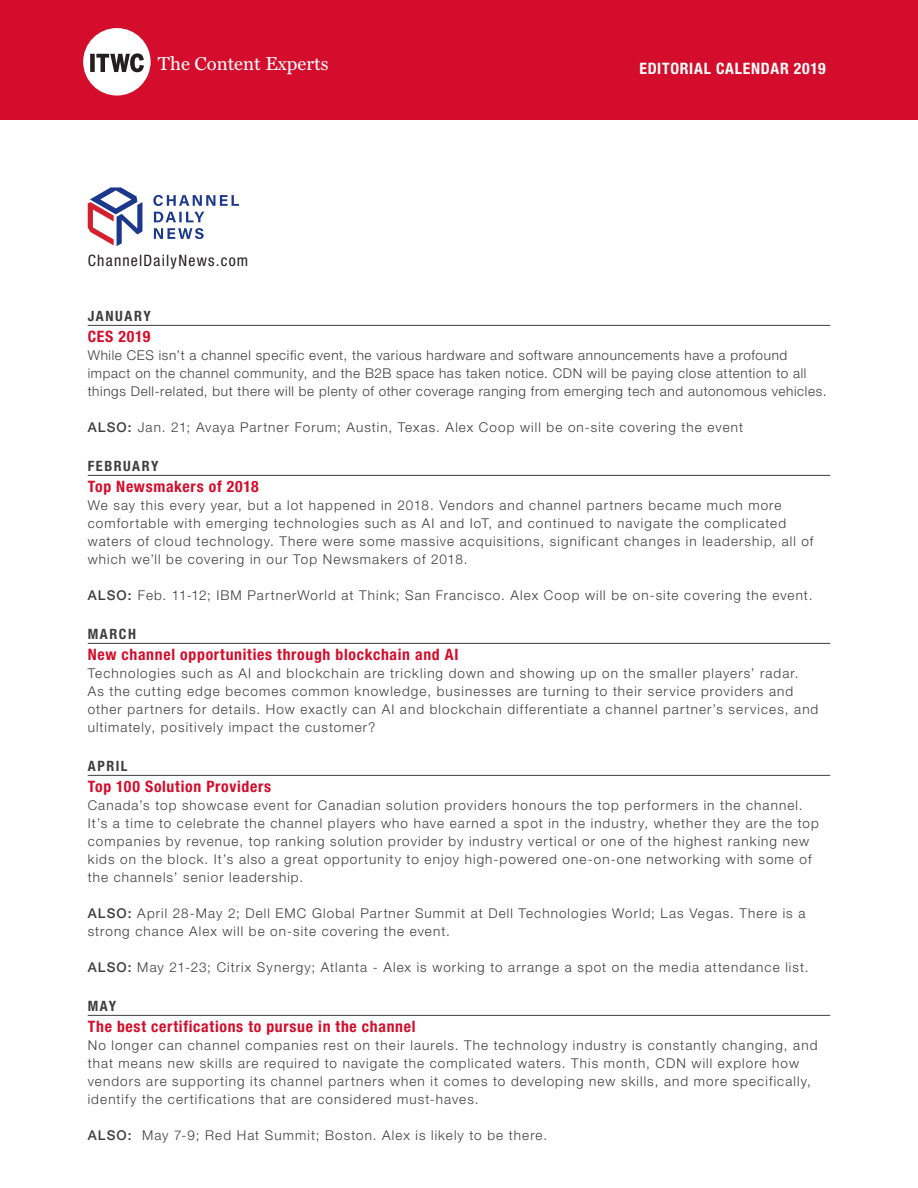
<style>
.page{position:relative;width:918px;height:1188px;background:#fff}
.page>*{position:absolute;margin:0;border:0;box-sizing:border-box;transform-origin:0 0}
.t1{font:18.75px "Miller Text";color:#fff}
.red_title{font:700 condensed 15.75px "Helvetica Neue LT Std";letter-spacing:.045em;color:#d30d2b}
.t2{font:700 condensed 15.75px "Helvetica Neue LT Std";letter-spacing:.045em;color:#fff}
.red_title-2{font:condensed 15.75px "Helvetica Neue LT Std";letter-spacing:.08em;color:#231f20}
.date_lined{font:700 condensed 14.25px "Helvetica Neue LT Std";letter-spacing:.105em;color:#3e3e3f}
.Body{font:300 13.5px/18px "Helvetica Neue LT Std";letter-spacing:.08em;color:#3e3e3f}
.Body-2{font:300 13.5px/18px "Helvetica Neue LT Std";letter-spacing:.05em;color:#3e3e3f}
.s1{font-weight:500}
</style>
<div class="page">
<div style="left:0;top:0;width:918px;height:120px;background:#d30d2b"></div>
<div style="left:83px;top:28px;width:68px;height:68px;background:#fff;border-radius:50%"></div>
<svg style="left:90px;top:53px;width:54px;height:19px"></svg>
<hr style="left:88px;top:325px;width:742px;height:1px;background:#3e3e3f">
<hr style="left:88px;top:475px;width:742px;height:1px;background:#3e3e3f">
<hr style="left:88px;top:643px;width:742px;height:1px;background:#3e3e3f">
<hr style="left:88px;top:775px;width:742px;height:1px;background:#3e3e3f">
<hr style="left:88px;top:1015px;width:742px;height:1px;background:#3e3e3f">
<svg style="left:88px;top:187px;width:54px;height:59px"></svg>
<svg style="left:154px;top:228px;width:50px;height:11px"></svg>
<svg style="left:154px;top:212px;width:50px;height:10px"></svg>
<svg style="left:153px;top:195px;width:86px;height:11px"></svg>
<h1 class="t1" style="left:158px;top:53px;width:172px">The Content Experts</h1>
<p class="t2" style="left:639px;top:59px;width:188px">EDITORIAL CALENDAR 2019</p>
<p class="red_title-2" style="left:88px;top:251px;width:162px">ChannelDailyNews.com</p>
<p class="date_lined" style="left:88px;top:307px;width:65px">JANUARY</p>
<p class="red_title" style="left:88px;top:327px;width:64px">CES 2019</p>
<p class="Body-2" style="left:88px;top:346px;width:740px">While CES isn’t a channel specific event, the various hardware and software announcements have a profound impact on the channel community, and the B2B space has taken notice. CDN will be paying close attention to all things Dell-related, but there will be plenty of other coverage ranging from emerging tech and autonomous vehicles.</p>
<p class="Body" style="left:88px;top:418px;width:657px"><span class="s1">ALSO:</span> Jan. 21; Avaya Partner Forum; Austin, Texas. Alex Coop will be on-site covering the event</p>
<p class="date_lined" style="left:88px;top:457px;width:72px">FEBRUARY</p>
<p class="red_title" style="left:88px;top:477px;width:172px">Top Newsmakers of 2018</p>
<p class="Body" style="left:88px;top:496px;width:727px">We say this every year, but a lot happened in 2018. Vendors and channel partners became much more comfortable with emerging technologies such as AI and IoT, and continued to navigate the complicated waters of cloud technology. There were some massive acquisitions, significant changes in leadership, all of which we’ll be covering in our Top Newsmakers of 2018.</p>
<p class="Body" style="left:88px;top:586px;width:726px"><span class="s1">ALSO:</span> Feb. 11-12; IBM PartnerWorld at Think; San Francisco. Alex Coop will be on-site covering the event.</p>
<p class="date_lined" style="left:88px;top:625px;width:50px">MARCH</p>
<p class="red_title" style="left:88px;top:645px;width:372px">New channel opportunities through blockchain and AI</p>
<p class="Body" style="left:88px;top:664px;width:732px">Technologies such as AI and blockchain are trickling down and showing up on the smaller players’ radar.<br>As the cutting edge becomes common knowledge, businesses are turning to their service providers and other partners for details. How exactly can AI and blockchain differentiate a channel partner’s services, and ultimately, positively impact the customer?</p>
<p class="date_lined" style="left:88px;top:757px;width:41px">APRIL</p>
<p class="red_title" style="left:88px;top:777px;width:185px">Top 100 Solution Providers</p>
<p class="Body" style="left:88px;top:796px;width:733px">Canada’s top showcase event for Canadian solution providers honours the top performers in the channel.<br>It’s a time to celebrate the channel players who have earned a spot in the industry, whether they are the top companies by revenue, top ranking solution provider by industry vertical or one of the highest ranking new kids on the block. It’s also a great opportunity to enjoy high-powered one-on-one networking with some of the channels’ senior leadership.</p>
<p class="Body" style="left:88px;top:904px;width:719px"><span class="s1">ALSO:</span> April 28-May 2; Dell EMC Global Partner Summit at Dell Technologies World; Las Vegas. There is a strong chance Alex will be on-site covering the event.</p>
<p class="Body" style="left:88px;top:958px;width:722px"><span class="s1">ALSO:</span> May 21-23; Citrix Synergy; Atlanta - Alex is working to arrange a spot on the media attendance list.</p>
<p class="date_lined" style="left:88px;top:997px;width:30px">MAY</p>
<p class="red_title" style="left:88px;top:1017px;width:329px">The best certifications to pursue in the channel</p>
<p class="Body" style="left:88px;top:1036px;width:731px">No longer can channel companies rest on their laurels. The technology industry is constantly changing, and that means new skills are required to navigate the complicated waters. This month, CDN will explore how vendors are supporting its channel partners when it comes to developing new skills, and more specifically, identify the certifications that are considered must-haves.</p>
<p class="Body" style="left:88px;top:1126px;width:461px"><span class="s1">ALSO:</span> May 7-9; Red Hat Summit; Boston. Alex is likely to be there.</p>
</div>
